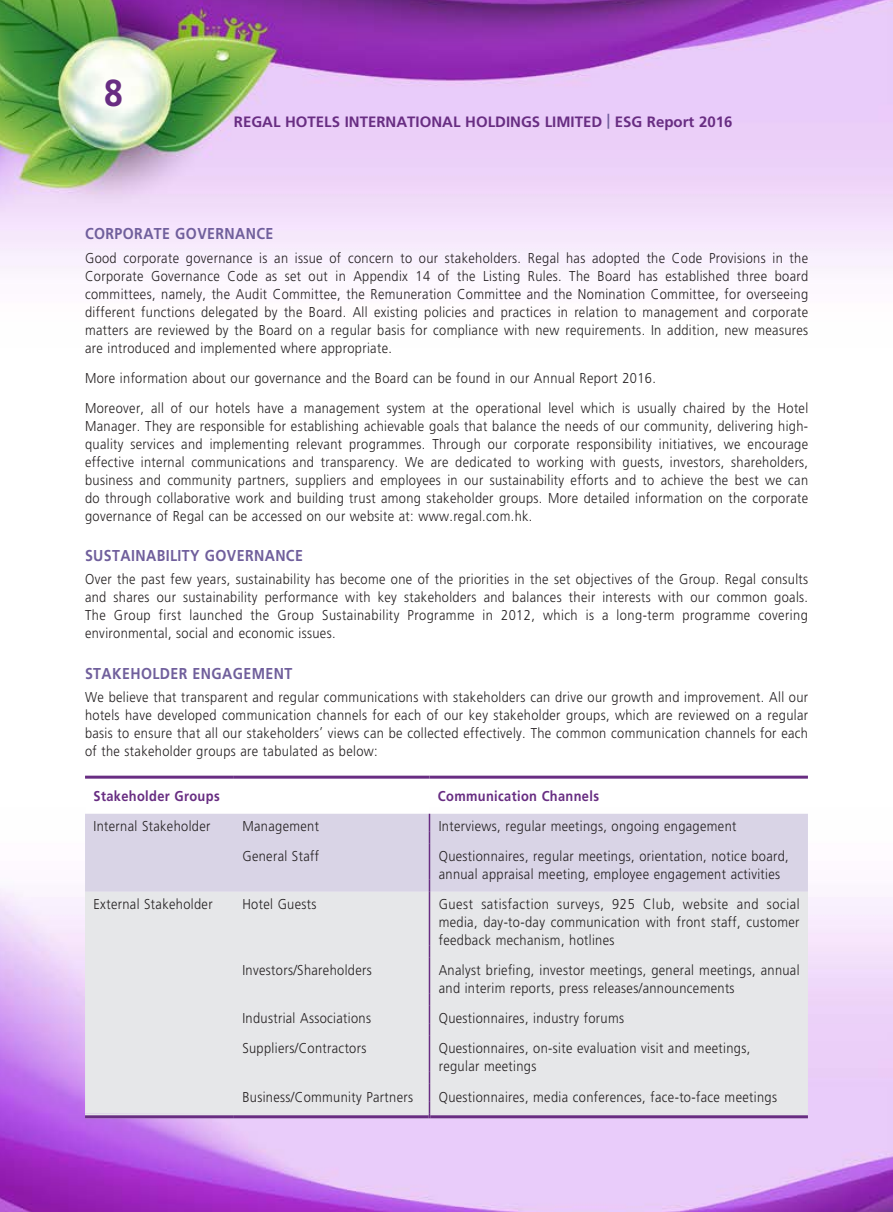
<style>
.page{position:relative;width:893px;height:1212px;background:#fff}
.page>*{position:absolute;margin:0;border:0;box-sizing:border-box;transform-origin:0 0}
.t1{font:700 37.5px "Frutiger LT Std";color:#682d82;scale:.9 1}
._3__標題{font:700 15.75px "Frutiger LT Std";letter-spacing:.03em;color:#705f9c;scale:.9 1}
.t2{font:700 15px "Frutiger LT Std";color:#682d82}
._1__內文{font:300 14.25px/18px "Frutiger LT Std";letter-spacing:.03em;color:#231f20;text-align:justify;scale:.9 1}
._1__內文-2{font:700 14.25px "Frutiger LT Std";letter-spacing:.03em;color:#682d82;scale:.9 1}
.s1{color:#705f9c}
</style>
<div class="page">
<img style="left:0;top:0;width:892px;height:1212px">
<div style="left:85px;top:844px;width:723px;height:48px;background:#d9d4e6"></div>
<div style="left:85px;top:892px;width:723px;height:180px;background:#e6e7e9"></div>
<svg style="left:85px;top:784px;width:723px;height:60px"></svg>
<hr style="left:429px;top:844px;width:1px;height:36px;background:#682d82">
<svg style="left:429px;top:880px;width:1px;height:12px"></svg>
<hr style="left:429px;top:892px;width:1px;height:54px;background:#682d82">
<svg style="left:429px;top:946px;width:1px;height:12px"></svg>
<hr style="left:429px;top:958px;width:1px;height:36px;background:#682d82">
<svg style="left:429px;top:994px;width:1px;height:42px"></svg>
<hr style="left:429px;top:1036px;width:1px;height:36px;background:#682d82">
<div style="left:85px;top:1072px;width:723px;height:46px;background:#e6e7e9"></div>
<hr style="left:85px;top:776px;width:149px;height:3px;background:#682d82">
<hr style="left:234px;top:776px;width:195px;height:3px;background:#682d82">
<hr style="left:429px;top:776px;width:379px;height:3px;background:#682d82">
<hr style="left:85px;top:1115px;width:149px;height:3px;background:#682d82">
<hr style="left:234px;top:1115px;width:195px;height:3px;background:#682d82">
<hr style="left:430px;top:1115px;width:378px;height:3px;background:#682d82">
<h1 class="t1" style="left:104px;top:70px;width:22px">8</h1>
<p class="t2" style="left:234px;top:113px;width:500px">REGAL HOTELS INTERNATIONAL HOLDINGS LIMITED <span class="s1">|</span> ESG Report 2016</p>
<p class="_3__標題" style="left:85px;top:225px;width:211px">CORPORATE GOVERNANCE</p>
<p class="_1__內文" style="left:85px;top:249px;width:805px">Good corporate governance is an issue of concern to our stakeholders. Regal has adopted the Code Provisions in the Corporate Governance Code as set out in Appendix 14 of the Listing Rules. The Board has established three board committees, namely, the Audit Committee, the Remuneration Committee and the Nomination Committee, for overseeing different functions delegated by the Board. All existing policies and practices in relation to management and corporate matters are reviewed by the Board on a regular basis for compliance with new requirements. In addition, new measures are introduced and implemented where appropriate.</p>
<p class="_1__內文" style="left:85px;top:369px;width:636px">More information about our governance and the Board can be found in our Annual Report 2016.</p>
<p class="_1__內文" style="left:85px;top:399px;width:805px">Moreover, all of our hotels have a management system at the operational level which is usually chaired by the Hotel Manager. They are responsible for establishing achievable goals that balance the needs of our community, delivering high&shy;quality services and implementing relevant programmes. Through our corporate responsibility initiatives, we encourage effective internal communications and transparency. We are dedicated to working with guests, investors, shareholders, business and community partners, suppliers and employees in our sustainability efforts and to achieve the best we can do through collaborative work and building trust among stakeholder groups. More detailed information on the corporate governance of Regal can be accessed on our website at: www.regal.com.hk.</p>
<p class="_3__標題" style="left:85px;top:546px;width:244px">SUSTAINABILITY GOVERNANCE</p>
<p class="_1__內文" style="left:85px;top:570px;width:805px">Over the past few years, sustainability has become one of the priorities in the set objectives of the Group. Regal consults and shares our sustainability performance with key stakeholders and balances their interests with our common goals.<br>The Group first launched the Group Sustainability Programme in 2012, which is a long-term programme covering environmental, social and economic issues.</p>
<p class="_3__標題" style="left:85px;top:664px;width:232px">STAKEHOLDER ENGAGEMENT</p>
<p class="_1__內文" style="left:85px;top:688px;width:805px">We believe that transparent and regular communications with stakeholders can drive our growth and improvement. All our hotels have developed communication channels for each of our key stakeholder groups, which are reviewed on a regular basis to ensure that all our stakeholders’ views can be collected effectively. The common communication channels for each of the stakeholder groups are tabulated as below:</p>
<p class="_1__內文-2" style="left:94px;top:788px;width:142px">Stakeholder Groups</p>
<p class="_1__內文-2" style="left:438px;top:788px;width:180px">Communication Channels</p>
<p class="_1__內文" style="left:94px;top:818px;width:131px">Internal Stakeholder</p>
<p class="_1__內文" style="left:242px;top:818px;width:87px">Management</p>
<p class="_1__內文" style="left:439px;top:818px;width:332px">Interviews, regular meetings, ongoing engagement</p>
<p class="_1__內文" style="left:242px;top:848px;width:87px">General Staff</p>
<p class="_1__內文" style="left:439px;top:848px;width:390px">Questionnaires, regular meetings, orientation, notice board,</p>
<p class="_1__內文" style="left:439px;top:866px;width:381px">annual appraisal meeting, employee engagement activities</p>
<p class="_1__內文" style="left:94px;top:896px;width:134px">External Stakeholder</p>
<p class="_1__內文" style="left:242px;top:896px;width:84px">Hotel Guests</p>
<p class="_1__內文" style="left:439px;top:896px;width:402px">Guest satisfaction surveys, 925 Club, website and social media, day-to-day communication with front staff, customer feedback mechanism, hotlines</p>
<p class="_1__內文" style="left:242px;top:962px;width:145px">Investors/Shareholders</p>
<p class="_1__內文" style="left:439px;top:962px;width:402px">Analyst briefing, investor meetings, general meetings, annual and interim reports, press releases/announcements</p>
<p class="_1__內文" style="left:242px;top:1010px;width:144px">Industrial Associations</p>
<p class="_1__內文" style="left:439px;top:1010px;width:207px">Questionnaires, industry forums</p>
<p class="_1__內文" style="left:242px;top:1040px;width:139px">Suppliers/Contractors</p>
<p class="_1__內文" style="left:439px;top:1040px;width:348px">Questionnaires, on-site evaluation visit and meetings,</p>
<p class="_1__內文" style="left:439px;top:1058px;width:110px">regular meetings</p>
<p class="_1__內文" style="left:242px;top:1088px;width:191px">Business/Community Partners</p>
<p class="_1__內文" style="left:439px;top:1088px;width:377px">Questionnaires, media conferences, face-to-face meetings</p>
</div>
